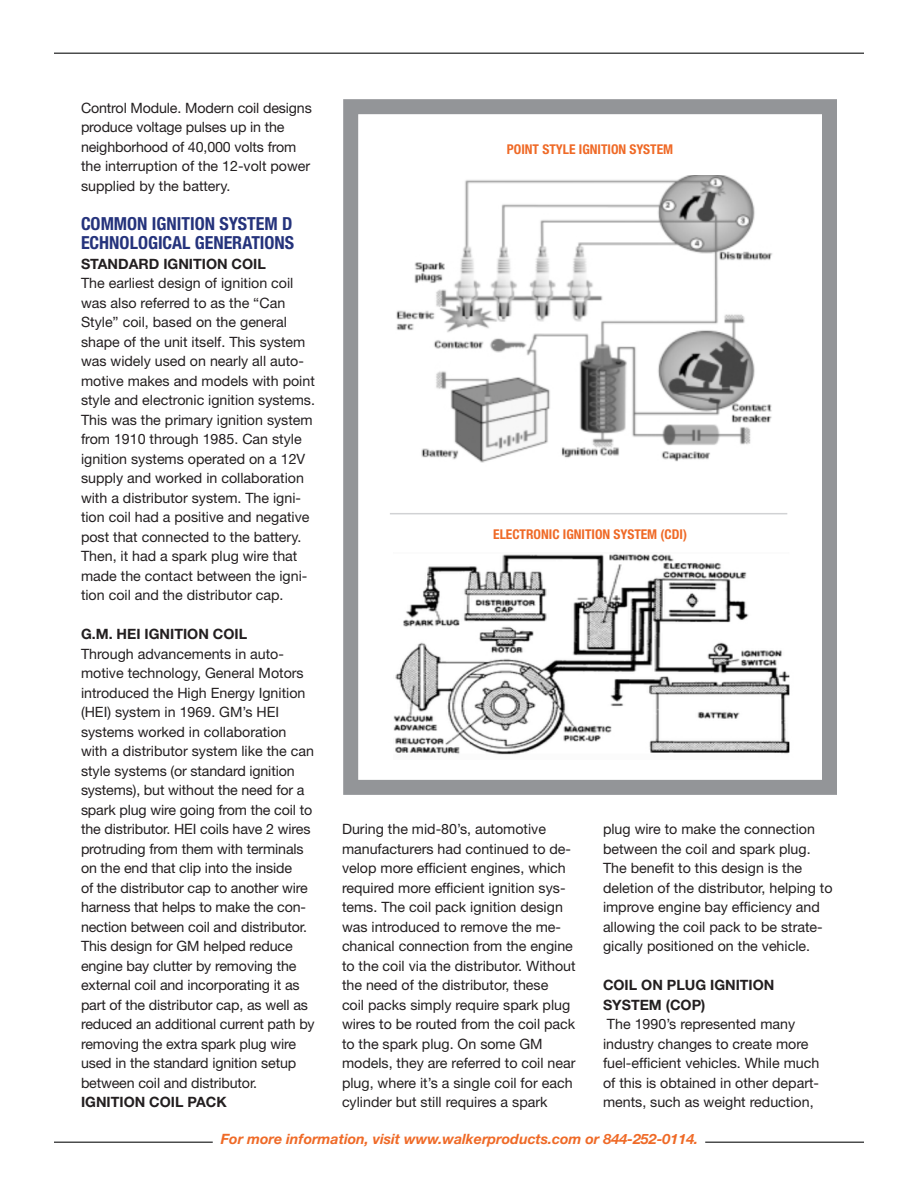
<style>
.page{position:relative;width:918px;height:1188px;background:#fff}
.page>*{position:absolute;margin:0;border:0;box-sizing:border-box;transform-origin:0 0}
.t1{font:700 condensed 18px/19.5px "Helvetica Neue LT Std";color:#25337c}
.t2{font:14.25px/19.5px "Helvetica Neue LT Std";color:#231f20}
.t3{font:700 14.25px/19.5px "Helvetica Neue LT Std";color:#231f20}
.t4{font:italic 700 14.25px "Helvetica Neue LT Std";color:#ef6a27}
.t5{font:700 condensed 13.5px "Helvetica Neue LT Std";color:#ef6a27}
</style>
<div class="page">
<svg style="left:343px;top:99px;width:494px;height:696px"></svg>
<img style="left:369px;top:552px;width:435px;height:208px">
<img style="left:377px;top:175px;width:407px;height:312px">
<hr style="left:390px;top:513px;width:397px;height:1px;background:#d1d2d4">
<hr style="left:54px;top:1142px;width:159px;height:1px;background:#4b4c4d">
<hr style="left:705px;top:1142px;width:159px;height:1px;background:#4b4c4d">
<hr style="left:54px;top:52px;width:810px;height:2px;background:#4b4c4d">
<p class="t2" style="left:81px;top:97px;width:232px">Control Module. Modern coil designs produce voltage pulses up in the neighborhood of 40,000 volts from the interruption of the 12-volt power supplied by the battery.</p>
<p class="t1" style="left:81px;top:213px;width:215px">COMMON IGNITION SYSTEM D<br>ECHNOLOGICAL GENERATIONS</p>
<p class="t3" style="left:81px;top:253px;width:186px">STANDARD IGNITION COIL</p>
<p class="t2" style="left:81px;top:273px;width:235px">The earliest design of ignition coil was also referred to as the “Can Style” coil, based on the general shape of the unit itself. This system was widely used on nearly all auto&shy;motive makes and models with point style and electronic ignition systems.<br>This was the primary ignition system from 1910 through 1985. Can style ignition systems operated on a 12V supply and worked in collaboration with a distributor system. The igni&shy;tion coil had a positive and negative post that connected to the battery.<br>Then, it had a spark plug wire that made the contact between the igni&shy;tion coil and the distributor cap.</p>
<p class="t3" style="left:81px;top:624px;width:168px">G.M. HEI IGNITION COIL</p>
<p class="t2" style="left:81px;top:643px;width:235px">Through advancements in auto&shy;motive technology, General Motors introduced the High Energy Ignition (HEI) system in 1969. GM’s HEI systems worked in collaboration with a distributor system like the can style systems (or standard ignition systems), but without the need for a spark plug wire going from the coil to the distributor. HEI coils have 2 wires protruding from them with terminals on the end that clip into the inside<br>of the distributor cap to another wire harness that helps to make the con&shy;nection between coil and distributor.<br>This design for GM helped reduce engine bay clutter by removing the external coil and incorporating it as part of the distributor cap, as well as reduced an additional current path by removing the extra spark plug wire used in the standard ignition setup between coil and distributor.</p>
<p class="t3" style="left:81px;top:1092px;width:147px">IGNITION COIL PACK</p>
<p class="t5" style="left:507px;top:141px;width:168px">POINT STYLE IGNITION SYSTEM</p>
<p class="t5" style="left:493px;top:526px;width:195px">ELECTRONIC IGNITION SYSTEM (CDI)</p>
<p class="t2" style="left:342px;top:819px;width:235px">During the mid-80’s, automotive manufacturers had continued to de&shy;velop more efficient engines, which required more efficient ignition sys&shy;tems. The coil pack ignition design was introduced to remove the me&shy;chanical connection from the engine to the coil via the distributor. Without the need of the distributor, these<br>coil packs simply require spark plug wires to be routed from the coil pack to the spark plug. On some GM models, they are referred to coil near plug, where it’s a single coil for each cylinder but still requires a spark</p>
<p class="t2" style="left:603px;top:819px;width:231px">plug wire to make the connection between the coil and spark plug.<br>The benefit to this design is the deletion of the distributor, helping to improve engine bay efficiency and allowing the coil pack to be strate&shy;gically positioned on the vehicle.</p>
<p class="t3" style="left:603px;top:975px;width:173px">COIL ON PLUG IGNITION<br>SYSTEM (COP)</p>
<p class="t2" style="left:603px;top:1014px;width:218px">The 1990’s represented many industry changes to create more fuel-efficient vehicles. While much of this is obtained in other depart&shy;ments, such as weight reduction,</p>
<p class="t4" style="left:221px;top:1131px;width:479px">For more information, visit www.walkerproducts.com or 844-252-0114.</p>
</div>
